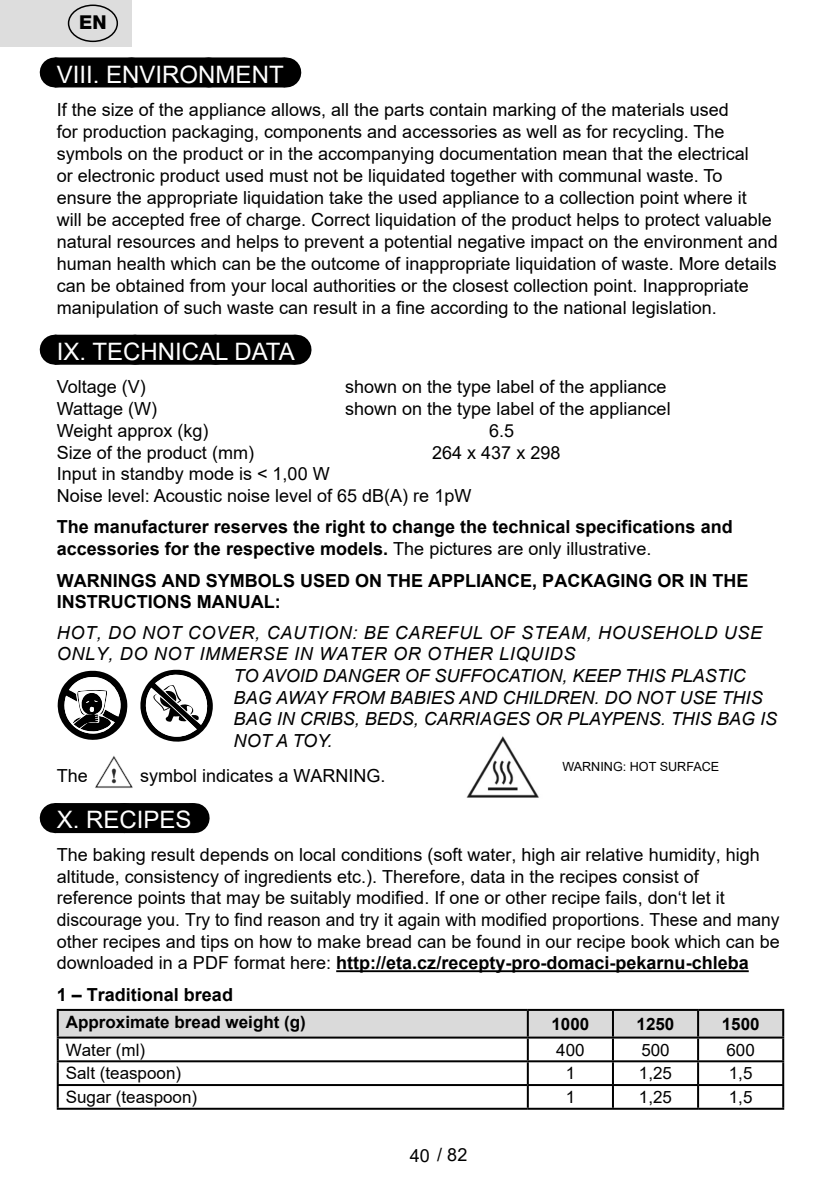
<style>
.page{position:relative;width:840px;height:1191px;background:#fff}
.page>*{position:absolute;margin:0;border:0;box-sizing:border-box;transform-origin:0 0}
.Grafický_nadpis_ETA{font:24px "Arial";color:#fff}
.t1{font:800 19.2px "Helvetica Neue OT";color:#000}
._3_Text{font:18px/22px "Arial";color:#000}
.Normální{font:700 18px/21.6px "Arial";color:#000}
.Normální-2{font:italic 18px/21.6px "Arial";color:#000}
.Normální-3{font:italic 18px/21px "Arial";letter-spacing:.035em;color:#000}
.Normální-4{font:18px "Arial";color:#000}
._3_Text-2{font:700 18px "Arial";color:#000}
._3_Text-3{font:17px "Arial";color:#000}
._3_Text-4{font:700 17px "Arial";color:#000}
.t2{font:700 16.8px "Arial";color:#000}
.t3{font:700 14px "Arial";color:#000}
.t4{font:12.6px "Arial";color:#000}
.s1{font-weight:400}
.s2{font-weight:700}
</style>
<div class="page">
<div style="left:0;top:0;width:131px;height:47px;background:#ddd"></div>
<div style="left:68px;top:5px;width:50px;height:37px;border:1px solid #000;border-radius:50%"></div>
<div style="left:55px;top:57px;width:230px;height:30px;background:#000"></div>
<svg style="left:131px;top:57px;width:116px;height:1px"></svg>
<hr style="left:285px;top:57px;width:1px;height:30px;background:#000">
<div style="left:55px;top:335px;width:240px;height:30px;background:#000"></div>
<svg style="left:135px;top:364px;width:120px;height:1px"></svg>
<hr style="left:295px;top:335px;width:1px;height:30px;background:#000">
<div style="left:55px;top:803px;width:138px;height:30px;background:#000"></div>
<svg style="left:128px;top:803px;width:31px;height:1px"></svg>
<hr style="left:193px;top:803px;width:1px;height:30px;background:#000">
<hr style="left:336px;top:970px;width:412px;height:2px;background:#000">
<svg style="left:140px;top:669px;width:73px;height:73px"></svg>
<svg style="left:57px;top:670px;width:71px;height:70px"></svg>
<img style="left:95px;top:756px;width:38px;height:32px">
<div style="left:59px;top:1011px;width:722px;height:25px;background:#dadada"></div>
<hr style="left:57px;top:1009px;width:470px;height:2px;background:#000">
<hr style="left:57px;top:1011px;width:2px;height:25px;background:#000">
<hr style="left:526px;top:1011px;width:2px;height:25px;background:#000">
<hr style="left:611px;top:1011px;width:2px;height:25px;background:#000">
<hr style="left:696px;top:1011px;width:2px;height:25px;background:#000">
<hr style="left:57px;top:1036px;width:470px;height:2px;background:#000">
<hr style="left:57px;top:1038px;width:2px;height:22px;background:#000">
<hr style="left:526px;top:1038px;width:2px;height:22px;background:#000">
<hr style="left:611px;top:1038px;width:2px;height:22px;background:#000">
<hr style="left:696px;top:1038px;width:2px;height:22px;background:#000">
<hr style="left:781px;top:1038px;width:2px;height:22px;background:#000">
<hr style="left:57px;top:1060px;width:470px;height:2px;background:#000">
<hr style="left:57px;top:1062px;width:2px;height:22px;background:#000">
<hr style="left:527px;top:1060px;width:85px;height:2px;background:#000">
<hr style="left:526px;top:1062px;width:2px;height:22px;background:#000">
<hr style="left:612px;top:1060px;width:85px;height:2px;background:#000">
<hr style="left:611px;top:1062px;width:2px;height:22px;background:#000">
<hr style="left:697px;top:1060px;width:86px;height:2px;background:#000">
<hr style="left:696px;top:1062px;width:2px;height:22px;background:#000">
<hr style="left:781px;top:1062px;width:2px;height:22px;background:#000">
<hr style="left:57px;top:1084px;width:470px;height:2px;background:#000">
<hr style="left:57px;top:1086px;width:2px;height:21px;background:#000">
<hr style="left:527px;top:1084px;width:85px;height:2px;background:#000">
<hr style="left:526px;top:1086px;width:2px;height:21px;background:#000">
<hr style="left:612px;top:1084px;width:85px;height:2px;background:#000">
<hr style="left:611px;top:1086px;width:2px;height:21px;background:#000">
<hr style="left:697px;top:1084px;width:86px;height:2px;background:#000">
<hr style="left:696px;top:1086px;width:2px;height:21px;background:#000">
<hr style="left:781px;top:1086px;width:2px;height:21px;background:#000">
<hr style="left:57px;top:1107px;width:470px;height:2px;background:#000">
<hr style="left:527px;top:1107px;width:85px;height:2px;background:#000">
<hr style="left:612px;top:1107px;width:85px;height:2px;background:#000">
<hr style="left:697px;top:1107px;width:86px;height:2px;background:#000">
<hr style="left:527px;top:1009px;width:85px;height:2px;background:#000">
<hr style="left:612px;top:1009px;width:85px;height:2px;background:#000">
<hr style="left:697px;top:1009px;width:86px;height:2px;background:#000">
<hr style="left:781px;top:1011px;width:2px;height:25px;background:#000">
<hr style="left:527px;top:1036px;width:85px;height:2px;background:#000">
<hr style="left:612px;top:1036px;width:85px;height:2px;background:#000">
<hr style="left:697px;top:1036px;width:86px;height:2px;background:#000">
<img style="left:466px;top:736px;width:73px;height:62px">
<p class="t1" style="left:79px;top:11px;width:29px">EN</p>
<p class="Grafický_nadpis_ETA" style="left:57px;top:58px;width:228px">VIII. ENVIRONMENT</p>
<p class="_3_Text" style="left:57px;top:99px;width:722px">If the size of the appliance allows, all the parts contain marking of the materials used<br>for production packaging, components and accessories as well as for recycling. The symbols on the product or in the accompanying documentation mean that the electrical<br>or electronic product used must not be liquidated together with communal waste. To ensure the appropriate liquidation take the used appliance to a collection point where it<br>will be accepted free of charge. Correct liquidation of the product helps to protect valuable natural resources and helps to prevent a potential negative impact on the environment and human health which can be the outcome of inappropriate liquidation of waste. More details can be obtained from your local authorities or the closest collection point. Inappropriate manipulation of such waste can result in a fine according to the national legislation.</p>
<p class="Grafický_nadpis_ETA" style="left:57px;top:335px;width:239px">IX. TECHNICAL DATA</p>
<p class="_3_Text" style="left:57px;top:376px;width:91px">Voltage (V)</p>
<p class="_3_Text" style="left:345px;top:376px;width:323px">shown on the type label of the appliance</p>
<p class="_3_Text" style="left:57px;top:398px;width:102px">Wattage (W)</p>
<p class="_3_Text" style="left:345px;top:398px;width:327px">shown on the type label of the appliancel</p>
<p class="_3_Text" style="left:57px;top:419px;width:153px">Weight approx (kg)</p>
<p class="_3_Text" style="left:489px;top:419px;width:27px">6.5</p>
<p class="_3_Text" style="left:57px;top:441px;width:199px">Size of the product (mm)</p>
<p class="_3_Text" style="left:432px;top:441px;width:130px">264 x 437 x 298</p>
<p class="_3_Text" style="left:57px;top:463px;width:274px">Input in standby mode is &lt; 1,00 W</p>
<p class="_3_Text" style="left:57px;top:484px;width:416px">Noise level: Acoustic noise level of 65 dB(A) re 1pW</p>
<p class="Normální" style="left:57px;top:516px;width:677px">The manufacturer reserves the right to change the technical specifications and</p>
<p class="Normální" style="left:57px;top:538px;width:596px">accessories for the respective models. <span class="s1">The pictures are only illustrative.</span></p>
<p class="Normální" style="left:57px;top:569px;width:693px">WARNINGS AND SYMBOLS USED ON THE APPLIANCE, PACKAGING OR IN THE<br>INSTRUCTIONS MANUAL:</p>
<p class="Normální-3" style="left:57px;top:622px;width:706px">HOT, DO NOT COVER, CAUTION: BE CAREFUL OF STEAM, HOUSEHOLD USE<br>ONLY, DO NOT IMMERSE IN WATER OR OTHER LIQUIDS</p>
<p class="Normální-2" style="left:233px;top:665px;width:544px">TO AVOID DANGER OF SUFFOCATION, KEEP THIS PLASTIC BAG AWAY FROM BABIES AND CHILDREN. DO NOT USE THIS BAG IN CRIBS, BEDS, CARRIAGES OR PLAYPENS. THIS BAG IS NOT A TOY.</p>
<p class="Normální-4" style="left:57px;top:763px;width:33px">The</p>
<p class="Normální-4" style="left:140px;top:763px;width:247px">symbol indicates a WARNING.</p>
<p class="Grafický_nadpis_ETA" style="left:57px;top:803px;width:136px">X. RECIPES</p>
<p class="_3_Text" style="left:57px;top:844px;width:704px">The baking result depends on local conditions (soft water, high air relative humidity, high altitude, consistency of ingredients etc.). Therefore, data in the recipes consist of</p>
<p class="_3_Text" style="left:57px;top:887px;width:669px">reference points that may be suitably modified. If one or other recipe fails, don‘t let it</p>
<p class="_3_Text" style="left:57px;top:909px;width:724px;text-align:justify">discourage you. Try to find reason and try it again with modified proportions. These and many other recipes and tips on how to make bread can be found in our recipe book which can be downloaded in a PDF format here: <span class="s2">http://eta.cz/recepty-pro-domaci-pekarnu-chleba</span></p>
<p class="_3_Text-2" style="left:57px;top:982px;width:178px">1 – Traditional bread</p>
<p class="_3_Text-4" style="left:66px;top:1010px;width:241px">Approximate bread weight (g)</p>
<p class="_3_Text-4" style="left:551px;top:1012px;width:39px">1000</p>
<p class="_3_Text-4" style="left:636px;top:1012px;width:39px">1250</p>
<p class="_3_Text-4" style="left:721px;top:1012px;width:39px">1500</p>
<p class="_3_Text-3" style="left:66px;top:1038px;width:81px">Water (ml)</p>
<p class="_3_Text-3" style="left:556px;top:1038px;width:30px">400</p>
<p class="_3_Text-3" style="left:641px;top:1038px;width:30px">500</p>
<p class="_3_Text-3" style="left:726px;top:1038px;width:30px">600</p>
<p class="_3_Text-3" style="left:66px;top:1061px;width:117px">Salt (teaspoon)</p>
<p class="_3_Text-3" style="left:565px;top:1061px;width:11px">1</p>
<p class="_3_Text-3" style="left:638px;top:1061px;width:35px">1,25</p>
<p class="_3_Text-3" style="left:728px;top:1061px;width:25px">1,5</p>
<p class="_3_Text-3" style="left:66px;top:1085px;width:133px">Sugar (teaspoon)</p>
<p class="_3_Text-3" style="left:565px;top:1085px;width:11px">1</p>
<p class="_3_Text-3" style="left:638px;top:1085px;width:35px">1,25</p>
<p class="_3_Text-3" style="left:728px;top:1085px;width:25px">1,5</p>
<p class="t2" style="left:461px;top:480px;width:24px">CZ</p>
<p class="t3" style="left:461px;top:708px;width:23px">GB</p>
<p class="t4" style="left:562px;top:757px;width:158px">WARNING: HOT SURFACE</p>
<p class="t4" style="left:562px;top:871px;width:225px">FIGYELMEZTETÉS: FORRÓ FELÜLET</p>
<p class="t3" style="left:461px;top:937px;width:20px">PL</p>
<p class="_3_Text" style="left:410px;top:1143px;width:59px">40 / 82</p>
</div>
